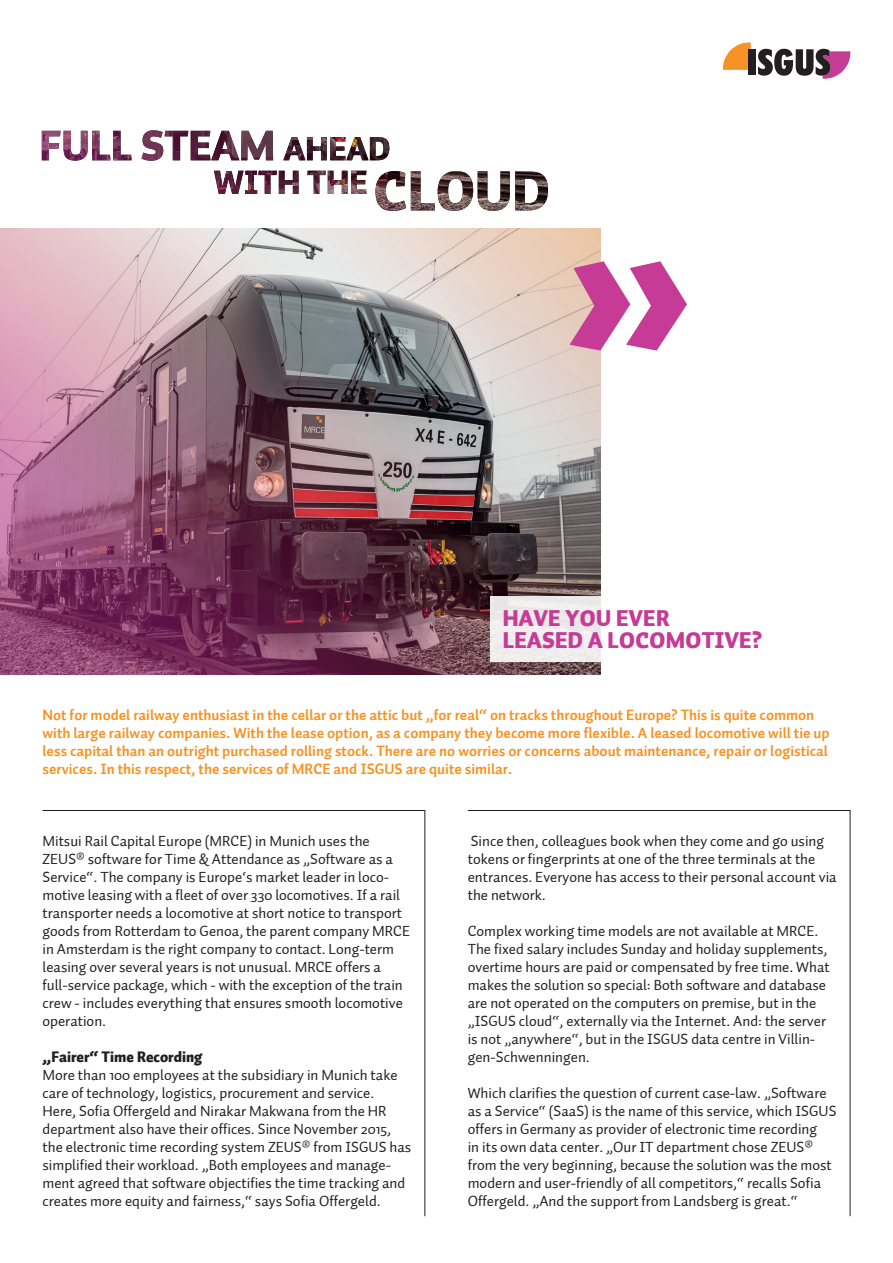
<style>
.page{position:relative;width:893px;height:1263px;background:#fff}
.page>*{position:absolute;margin:0;border:0;box-sizing:border-box;transform-origin:0 0}
.t1{font:22.5px/22.5px "Auto 1 Black LF";letter-spacing:.015em;color:#c53b96}
.t2{font:15px/18px "Auto 1";color:#231f20}
.t3{font:15px/18px "Auto 1 Bold LF";color:#f79324}
.t4{font:15px "Auto 1 Black LF";color:#231f20}
</style>
<div class="page">
<svg style="left:723px;top:42px;width:28px;height:28px"></svg>
<div style="left:748px;top:49px;width:7px;height:26px;background:#231f20"></div>
<svg style="left:758px;top:49px;width:92px;height:30px"></svg>
<svg style="left:42px;top:810px;width:384px;height:407px"></svg>
<svg style="left:467px;top:810px;width:384px;height:407px"></svg>
<img style="left:0;top:229px;width:601px;height:445px">
<div style="left:490px;top:595px;width:338px;height:66px;background:linear-gradient(to right,#efecec,#fff)"></div>
<svg style="left:570px;top:261px;width:117px;height:90px"></svg>
<svg style="left:214px;top:144px;width:334px;height:67px"></svg>
<img style="left:42px;top:130px;width:347px;height:31px">
<h1 class="t1" style="left:503px;top:608px;width:261px">HAVE YOU EVER<br>LEASED A LOCOMOTIVE?</h1>
<p class="t3" style="left:43px;top:706px;width:789px">Not for model railway enthusiast in the cellar or the attic but „for real“ on tracks throughout Europe? This is quite common with large railway companies. With the lease option, as a company they become more flexible. A leased locomotive will tie up less capital than an outright purchased rolling stock. There are no worries or concerns about maintenance, repair or logistical services. In this respect, the services of MRCE and ISGUS are quite similar.</p>
<p class="t2" style="left:43px;top:832px;width:369px">Mitsui Rail Capital Europe (MRCE) in Munich uses the ZEUS® software for Time &amp; Attendance as „Software as a Service“. The company is Europe‘s market leader in loco&shy;motive leasing with a fleet of over 330 locomotives. If a rail transporter needs a locomotive at short notice to transport goods from Rotterdam to Genoa, the parent company MRCE in Amsterdam is the right company to contact. Long-term leasing over several years is not unusual. MRCE offers a full-service package, which - with the exception of the train crew - includes everything that ensures smooth locomotive operation.</p>
<p class="t4" style="left:43px;top:1047px;width:162px">„Fairer“ Time Recording</p>
<p class="t2" style="left:43px;top:1066px;width:370px">More than 100 employees at the subsidiary in Munich take care of technology, logistics, procurement and service.<br>Here, Sofia Offergeld and Nirakar Makwana from the HR department also have their offices. Since November 2015, the electronic time recording system ZEUS® from ISGUS has simplified their workload. „Both employees and manage&shy;ment agreed that software objectifies the time tracking and creates more equity and fairness,“ says Sofia Offergeld.</p>
<p class="t2" style="left:468px;top:832px;width:370px">Since then, colleagues book when they come and go using tokens or fingerprints at one of the three terminals at the entrances. Everyone has access to their personal account via the network.</p>
<p class="t2" style="left:468px;top:922px;width:363px">Complex working time models are not available at MRCE.<br>The fixed salary includes Sunday and holiday supplements, overtime hours are paid or compensated by free time. What makes the solution so special: Both software and database are not operated on the computers on premise, but in the „ISGUS cloud“, externally via the Internet. And: the server is not „anywhere“, but in the ISGUS data centre in Villin&shy;gen-Schwenningen.</p>
<p class="t2" style="left:468px;top:1084px;width:370px">Which clarifies the question of current case-law. „Software as a Service“ (SaaS) is the name of this service, which ISGUS offers in Germany as provider of electronic time recording<br>in its own data center. „Our IT department chose ZEUS® from the very beginning, because the solution was the most modern and user-friendly of all competitors,“ recalls Sofia Offergeld. „And the support from Landsberg is great.“</p>
</div>
